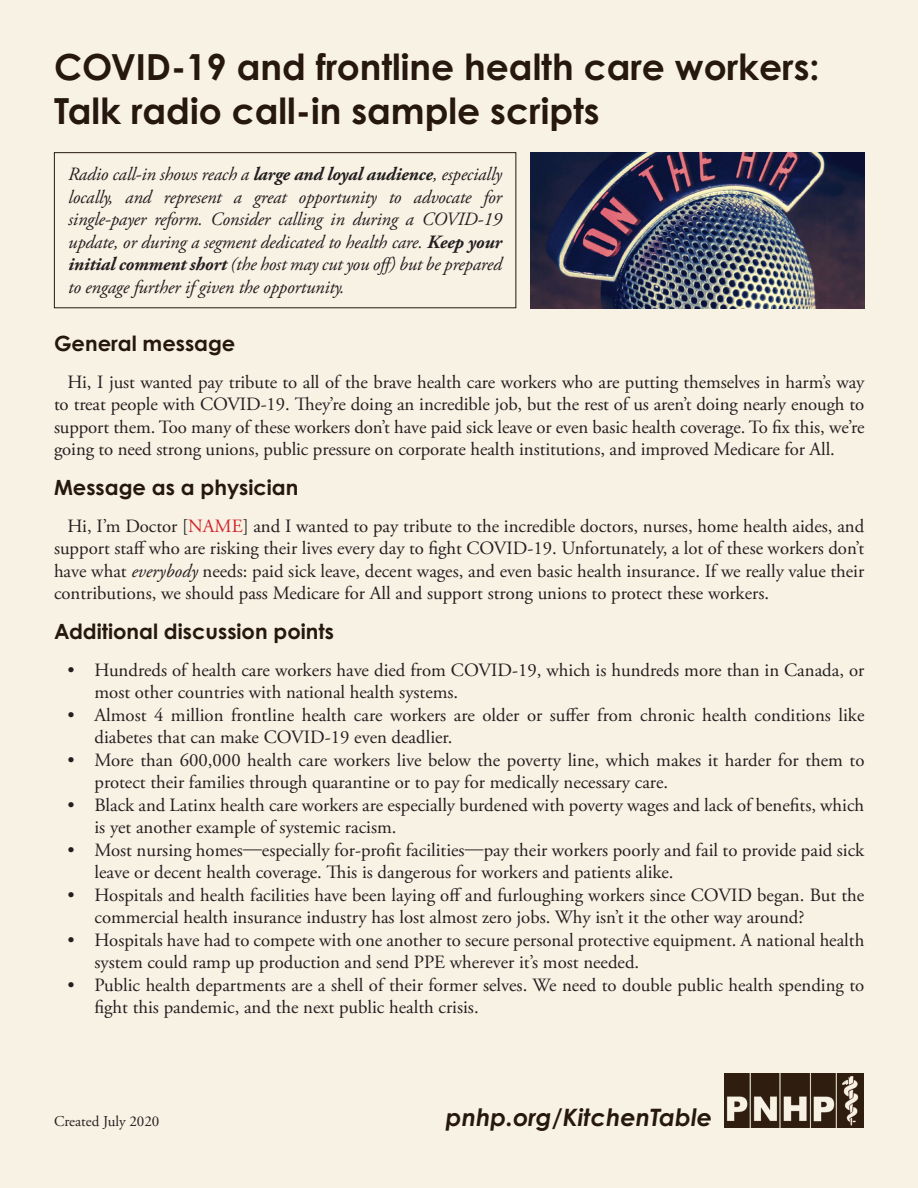
<style>
.page{position:relative;width:918px;height:1188px;background:#f8f2e4}
.page>*{position:absolute;margin:0;border:0;box-sizing:border-box;transform-origin:0 0}
.t1{font:700 36px/43.2px "Century Gothic Pro";color:#26180e}
.t2{font:italic 700 24px "Century Gothic Pro";color:#26180e}
.t3{font:700 21px "Century Gothic Pro";color:#26180e}
.t4{font:18.75px/22.5px "Adobe Garamond Pro";color:#231f20}
.t5{font:italic 18.75px/22.5px "Adobe Garamond Pro";letter-spacing:-.01em;color:#231f20;text-align:justify}
.t6{font:15px "Adobe Garamond Pro";color:#231f20}
.s1{font-weight:700}
.s2{color:#d1232a}
.s3{font-style:italic}
</style>
<div class="page">
<img style="left:531px;top:152px;width:333px;height:156px">
<div style="left:54px;top:152px;width:462px;height:156px;border:1px solid #26180e"></div>
<img style="left:724px;top:1074px;width:140px;height:54px">
<p class="t1" style="left:54px;top:45px;width:767px">COVID-19 and frontline health care workers:<br>Talk radio call-in sample scripts</p>
<p class="t5" style="left:68px;top:163px;width:435px">Radio call-in shows reach a <span class="s1">large and loyal audience</span>, especially locally, and represent a great opportunity to advocate for single-payer reform. Consider calling in during a COVID-19 update, or during a segment dedicated to health care. <span class="s1">Keep your initial comment short</span> (the host may cut you off) but be prepared to engage further if given the opportunity.</p>
<p class="t3" style="left:54px;top:330px;width:183px">General message</p>
<p class="t4" style="left:54px;top:371px;width:812px;text-align:justify;text-indent:14px">Hi, I just wanted pay tribute to all of the brave health care workers who are putting themselves in harm’s way to treat people with COVID-19. They’re doing an incredible job, but the rest of us aren’t doing nearly enough to support them. Too many of these workers don’t have paid sick leave or even basic health coverage. To fix this, we’re going to need strong unions, public pressure on corporate health institutions, and improved Medicare for All.</p>
<p class="t3" style="left:54px;top:474px;width:246px">Message as a physician</p>
<p class="t4" style="left:54px;top:515px;width:812px;text-align:justify;text-indent:14px">Hi, I’m Doctor [<span class="s2">NAME</span>] and I wanted to pay tribute to the incredible doctors, nurses, home health aides, and support staff who are risking their lives every day to fight COVID-19. Unfortunately, a lot of these workers don’t have what <span class="s3">everybody</span> needs: paid sick leave, decent wages, and even basic health insurance. If we really value their contributions, we should pass Medicare for All and support strong unions to protect these workers.</p>
<p class="t3" style="left:54px;top:618px;width:282px">Additional discussion points</p>
<p class="t4" style="left:94px;top:659px;width:771px;text-indent:-27px">• Hundreds of health care workers have died from COVID-19, which is hundreds more than in Canada, or most other countries with national health systems.</p>
<p class="t4" style="left:94px;top:704px;width:771px;text-indent:-27px">• Almost 4 million frontline health care workers are older or suffer from chronic health conditions like diabetes that can make COVID-19 even deadlier.</p>
<p class="t4" style="left:94px;top:749px;width:771px;text-indent:-27px">• More than 600,000 health care workers live below the poverty line, which makes it harder for them to protect their families through quarantine or to pay for medically necessary care.</p>
<p class="t4" style="left:94px;top:794px;width:771px;text-indent:-27px">• Black and Latinx health care workers are especially burdened with poverty wages and lack of benefits, which is yet another example of systemic racism.</p>
<p class="t4" style="left:94px;top:839px;width:771px;text-indent:-27px">• Most nursing homes—especially for-profit facilities—pay their workers poorly and fail to provide paid sick leave or decent health coverage. This is dangerous for workers and patients alike.</p>
<p class="t4" style="left:94px;top:884px;width:771px;text-indent:-27px">• Hospitals and health facilities have been laying off and furloughing workers since COVID began. But the commercial health insurance industry has lost almost zero jobs. Why isn’t it the other way around?</p>
<p class="t4" style="left:94px;top:929px;width:771px;text-indent:-27px">• Hospitals have had to compete with one another to secure personal protective equipment. A national health system could ramp up production and send PPE wherever it’s most needed.</p>
<p class="t4" style="left:94px;top:974px;width:771px;text-indent:-27px">• Public health departments are a shell of their former selves. We need to double public health spending to fight this pandemic, and the next public health crisis.</p>
<p class="t6" style="left:54px;top:1112px;width:107px">Created July 2020</p>
<p class="t2" style="left:446px;top:1102px;width:268px">pnhp.org/KitchenTable</p>
</div>
